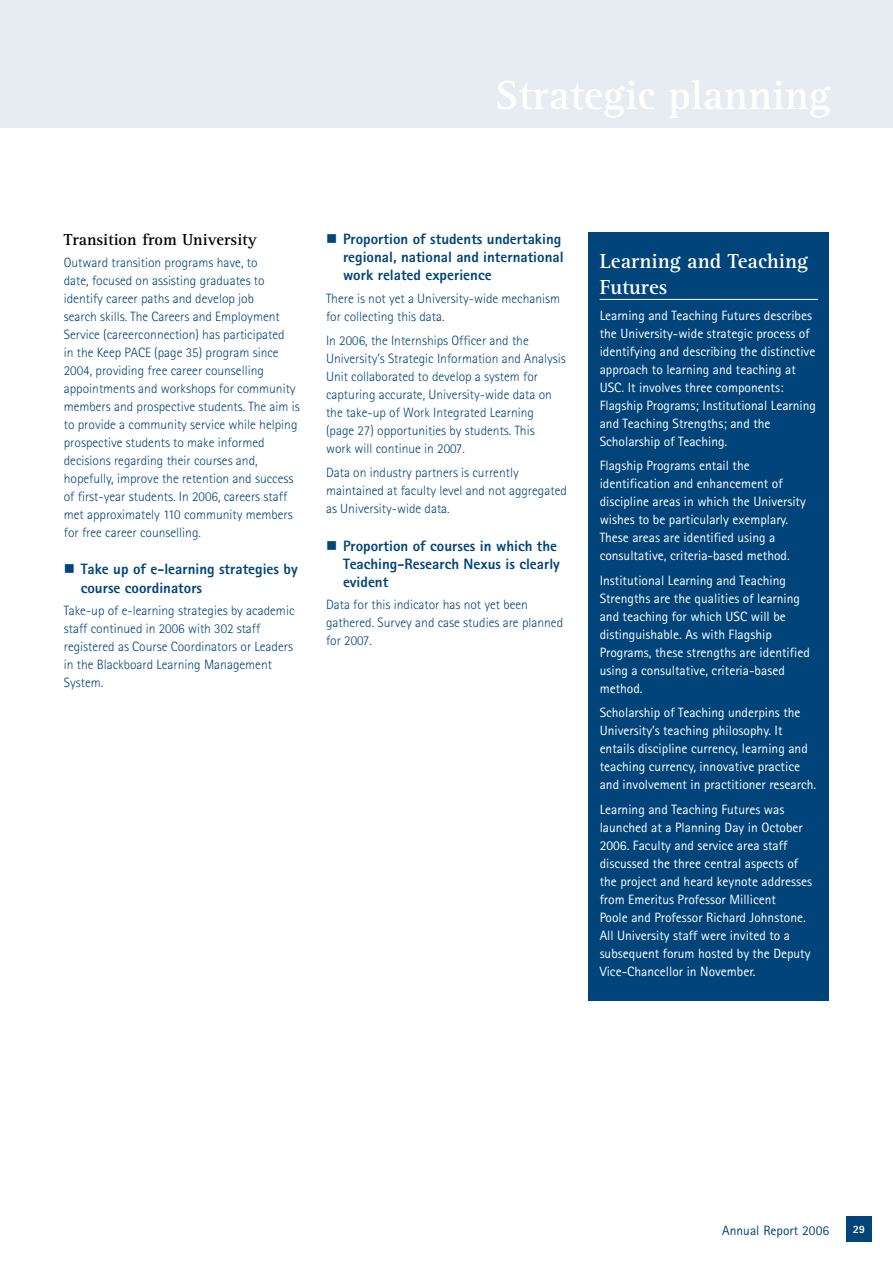
<style>
.page{position:relative;width:893px;height:1263px;background:#fff}
.page>*{position:absolute;margin:0;border:0;box-sizing:border-box;transform-origin:0 0}
.t1{font:700 42px "Rotis Serif";color:#fff}
.t2{font:700 21px/25.3px "Rotis Serif";color:#fff}
.t3{font:700 16.5px "Rotis Serif";color:#000}
.t4{font:800 15px/18px "Rotis Sans Serif";color:#00447a}
.t5{font:300 13.5px/18px "Rotis Sans Serif";color:#00447a}
.t6{font:13.5px/18px "Rotis Sans Serif";color:#fff}
.t7{font:13.5px "Rotis Sans Serif";color:#00447a}
.t8{font:800 11.25px "Rotis Sans Serif";color:#fff}
</style>
<div class="page">
<div style="left:0;top:0;width:893px;height:128px;background:#e6ecf2"></div>
<div style="left:588px;top:232px;width:241px;height:769px;background:#00447a"></div>
<div style="left:846px;top:1216px;width:26px;height:26px;background:#00447a"></div>
<hr style="left:600px;top:299px;width:218px;height:1px;background:#fff">
<h1 class="t1" style="left:495px;top:71px;width:337px">Strategic planning</h1>
<p class="t3" style="left:64px;top:230px;width:195px">Transition from University</p>
<p class="t5" style="left:64px;top:254px;width:237px">Outward transition programs have, to<br>date, focused on assisting graduates to identify career paths and develop job<br>search skills. The Careers and Employment Service (careerconnection) has participated<br>in the Keep PACE (page 35) program since 2004, providing free career counselling appointments and workshops for community members and prospective students. The aim is to provide a community service while helping prospective students to make informed decisions regarding their courses and, hopefully, improve the retention and success of first-year students. In 2006, careers staff met approximately 110 community members for free career counselling.</p>
<p class="t4" style="left:81px;top:560px;width:218px;text-indent:-17px">■ Take up of e-learning strategies by course coordinators</p>
<p class="t5" style="left:64px;top:601px;width:232px">Take-up of e-learning strategies by academic staff continued in 2006 with 302 staff registered as Course Coordinators or Leaders in the Blackboard Learning Management System.</p>
<p class="t4" style="left:343px;top:230px;width:222px;text-indent:-17px">■ Proportion of students undertaking regional, national and international work related experience</p>
<p class="t5" style="left:326px;top:289px;width:236px">There is not yet a University-wide mechanism for collecting this data.</p>
<p class="t5" style="left:326px;top:331px;width:241px">In 2006, the Internships Officer and the University’s Strategic Information and Analysis Unit collaborated to develop a system for capturing accurate, University-wide data on the take-up of Work Integrated Learning<br>(page 27) opportunities by students. This<br>work will continue in 2007.</p>
<p class="t5" style="left:326px;top:464px;width:242px">Data on industry partners is currently maintained at faculty level and not aggregated as University-wide data.</p>
<p class="t4" style="left:343px;top:536px;width:218px;text-indent:-17px">■ Proportion of courses in which the<br>Teaching-Research Nexus is clearly evident</p>
<p class="t5" style="left:326px;top:595px;width:239px">Data for this indicator has not yet been gathered. Survey and case studies are planned for 2007.</p>
<h2 class="t2" style="left:600px;top:249px;width:210px">Learning and Teaching<br>Futures</h2>
<p class="t6" style="left:600px;top:306px;width:218px">Learning and Teaching Futures describes the University-wide strategic process of identifying and describing the distinctive approach to learning and teaching at USC. It involves three components:<br>Flagship Programs; Institutional Learning and Teaching Strengths; and the Scholarship of Teaching.</p>
<p class="t6" style="left:600px;top:457px;width:208px">Flagship Programs entail the identification and enhancement of discipline areas in which the University wishes to be particularly exemplary.<br>These areas are identified using a consultative, criteria-based method.</p>
<p class="t6" style="left:600px;top:571px;width:212px">Institutional Learning and Teaching Strengths are the qualities of learning and teaching for which USC will be distinguishable. As with Flagship Programs, these strengths are identified using a consultative, criteria-based method.</p>
<p class="t6" style="left:600px;top:703px;width:218px">Scholarship of Teaching underpins the University’s teaching philosophy. It entails discipline currency, learning and teaching currency, innovative practice and involvement in practitioner research.</p>
<p class="t6" style="left:600px;top:800px;width:214px">Learning and Teaching Futures was launched at a Planning Day in October 2006. Faculty and service area staff discussed the three central aspects of the project and heard keynote addresses from Emeritus Professor Millicent<br>Poole and Professor Richard Johnstone.<br>All University staff were invited to a subsequent forum hosted by the Deputy Vice-Chancellor in November.</p>
<p class="t7" style="left:722px;top:1222px;width:108px">Annual Report 2006</p>
<p class="t8" style="left:853px;top:1222px;width:14px">29</p>
</div>
